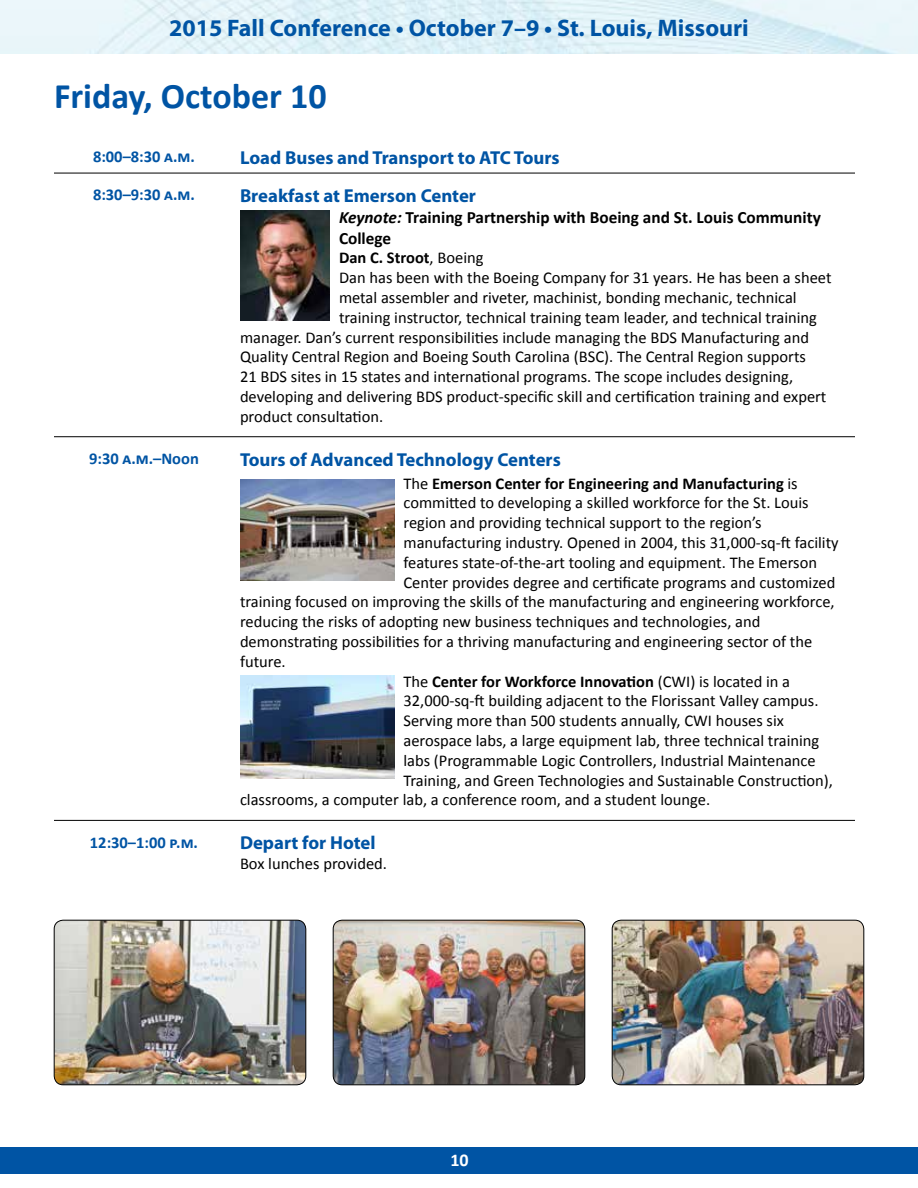
<style>
.page{position:relative;width:918px;height:1188px;background:#fff}
.page>*{position:absolute;margin:0;border:0;box-sizing:border-box;transform-origin:0 0}
.t1{font:700 36px "Calibri";color:#0054a4}
.t2{font:700 24px "Myriad Pro";color:#0054a4}
.t3{font:700 18.75px "Myriad Pro";color:#0054a4}
.t4{font:700 18px "Calibri";color:#fff}
.t5{font:700 17.25px/20.7px "Calibri";color:#000}
.t6{font:16.5px "Calibri";color:#000}
.t7{font:700 16.5px "Calibri";color:#000}
.t8{font:700 16.5px "Calibri";color:#0054a4}
.s1{font-style:italic}
.s2{font-weight:400}
</style>
<div class="page">
<div style="left:0;top:1148px;width:918px;height:26px;background:#0054a4"></div>
<hr style="left:54px;top:820px;width:180px;height:1px;background:#000">
<hr style="left:234px;top:820px;width:621px;height:1px;background:#000">
<hr style="left:54px;top:173px;width:180px;height:1px;background:#000">
<hr style="left:234px;top:173px;width:621px;height:1px;background:#000">
<hr style="left:54px;top:436px;width:180px;height:1px;background:#000">
<hr style="left:234px;top:436px;width:621px;height:1px;background:#000">
<img style="left:240px;top:211px;width:90px;height:109px">
<img style="left:240px;top:480px;width:154px;height:100px">
<img style="left:240px;top:676px;width:154px;height:102px">
<img style="left:54px;top:920px;width:252px;height:165px">
<div style="left:54px;top:920px;width:252px;height:165px;border:1px solid #000;border-radius:9px"></div>
<img style="left:612px;top:920px;width:252px;height:165px">
<div style="left:612px;top:920px;width:252px;height:165px;border:1px solid #000;border-radius:9px"></div>
<img style="left:333px;top:920px;width:252px;height:165px">
<div style="left:333px;top:920px;width:252px;height:165px;border:1px solid #000;border-radius:9px"></div>
<h2 class="t2" style="left:169px;top:12px;width:581px">2015 Fall Conference • October 7–9 • St. Louis, Missouri</h2>
<h1 class="t1" style="left:54px;top:73px;width:274px">Friday, October 10</h1>
<p class="t8" style="left:93px;top:146px;width:103px">8:00–8:30 a.m.</p>
<p class="t3" style="left:240px;top:146px;width:321px">Load Buses and Transport to ATC Tours</p>
<p class="t8" style="left:93px;top:184px;width:103px">8:30–9:30 a.m.</p>
<p class="t3" style="left:240px;top:184px;width:238px">Breakfast at Emerson Center</p>
<p class="t5" style="left:339px;top:207px;width:483px"><span class="s1">Keynote:</span> Training Partnership with Boeing and St. Louis Community<br>College</p>
<p class="t7" style="left:339px;top:247px;width:146px">Dan C. Stroot<span class="s2">, Boeing</span></p>
<p class="t6" style="left:339px;top:267px;width:494px">Dan has been with the Boeing Company for 31 years. He has been a sheet</p>
<p class="t6" style="left:339px;top:287px;width:459px">metal assembler and riveter, machinist, bonding mechanic, technical</p>
<p class="t6" style="left:339px;top:307px;width:480px">training instructor, technical training team leader, and technical training</p>
<p class="t6" style="left:240px;top:327px;width:571px">manager. Dan’s current responsibilities include managing the BDS Manufacturing and</p>
<p class="t6" style="left:240px;top:346px;width:568px">Quality Central Region and Boeing South Carolina (BSC). The Central Region supports</p>
<p class="t6" style="left:240px;top:366px;width:555px">21 BDS sites in 15 states and international programs. The scope includes designing,</p>
<p class="t6" style="left:240px;top:386px;width:588px">developing and delivering BDS product-specific skill and certification training and expert</p>
<p class="t6" style="left:240px;top:406px;width:145px">product consultation.</p>
<p class="t8" style="left:89px;top:448px;width:111px">9:30 a.m.–Noon</p>
<p class="t3" style="left:240px;top:447px;width:322px">Tours of Advanced Technology Centers</p>
<p class="t7" style="left:404px;top:473px;width:396px"><span class="s2">The</span> Emerson Center for Engineering and Manufacturing <span class="s2">is</span></p>
<p class="t6" style="left:404px;top:492px;width:407px">committed to developing a skilled workforce for the St. Louis</p>
<p class="t6" style="left:404px;top:512px;width:360px">region and providing technical support to the region’s</p>
<p class="t6" style="left:404px;top:532px;width:437px">manufacturing industry. Opened in 2004, this 31,000-sq-ft facility</p>
<p class="t6" style="left:404px;top:552px;width:415px">features state-of-the-art tooling and equipment. The Emerson</p>
<p class="t6" style="left:404px;top:572px;width:433px">Center provides degree and certificate programs and customized</p>
<p class="t6" style="left:240px;top:591px;width:596px">training focused on improving the skills of the manufacturing and engineering workforce,</p>
<p class="t6" style="left:240px;top:611px;width:522px">reducing the risks of adopting new business techniques and technologies, and</p>
<p class="t6" style="left:240px;top:631px;width:574px">demonstrating possibilities for a thriving manufacturing and engineering sector of the</p>
<p class="t6" style="left:240px;top:651px;width:47px">future.</p>
<p class="t7" style="left:404px;top:671px;width:388px"><span class="s2">The</span> Center for Workforce Innovation <span class="s2">(CWI) is located in a</span></p>
<p class="t6" style="left:404px;top:690px;width:417px">32,000-sq-ft building adjacent to the Florissant Valley campus.</p>
<p class="t6" style="left:404px;top:710px;width:382px">Serving more than 500 students annually, CWI houses six</p>
<p class="t6" style="left:404px;top:730px;width:417px">aerospace labs, a large equipment lab, three technical training</p>
<p class="t6" style="left:404px;top:750px;width:414px">labs (Programmable Logic Controllers, Industrial Maintenance</p>
<p class="t6" style="left:404px;top:770px;width:431px">Training, and Green Technologies and Sustainable Construction),</p>
<p class="t6" style="left:240px;top:789px;width:472px">classrooms, a computer lab, a conference room, and a student lounge.</p>
<p class="t8" style="left:90px;top:832px;width:110px">12:30–1:00 p.m.</p>
<p class="t3" style="left:240px;top:831px;width:137px">Depart for Hotel</p>
<p class="t6" style="left:240px;top:853px;width:149px">Box lunches provided.</p>
<p class="t4" style="left:450px;top:1149px;width:20px">10</p>
</div>
